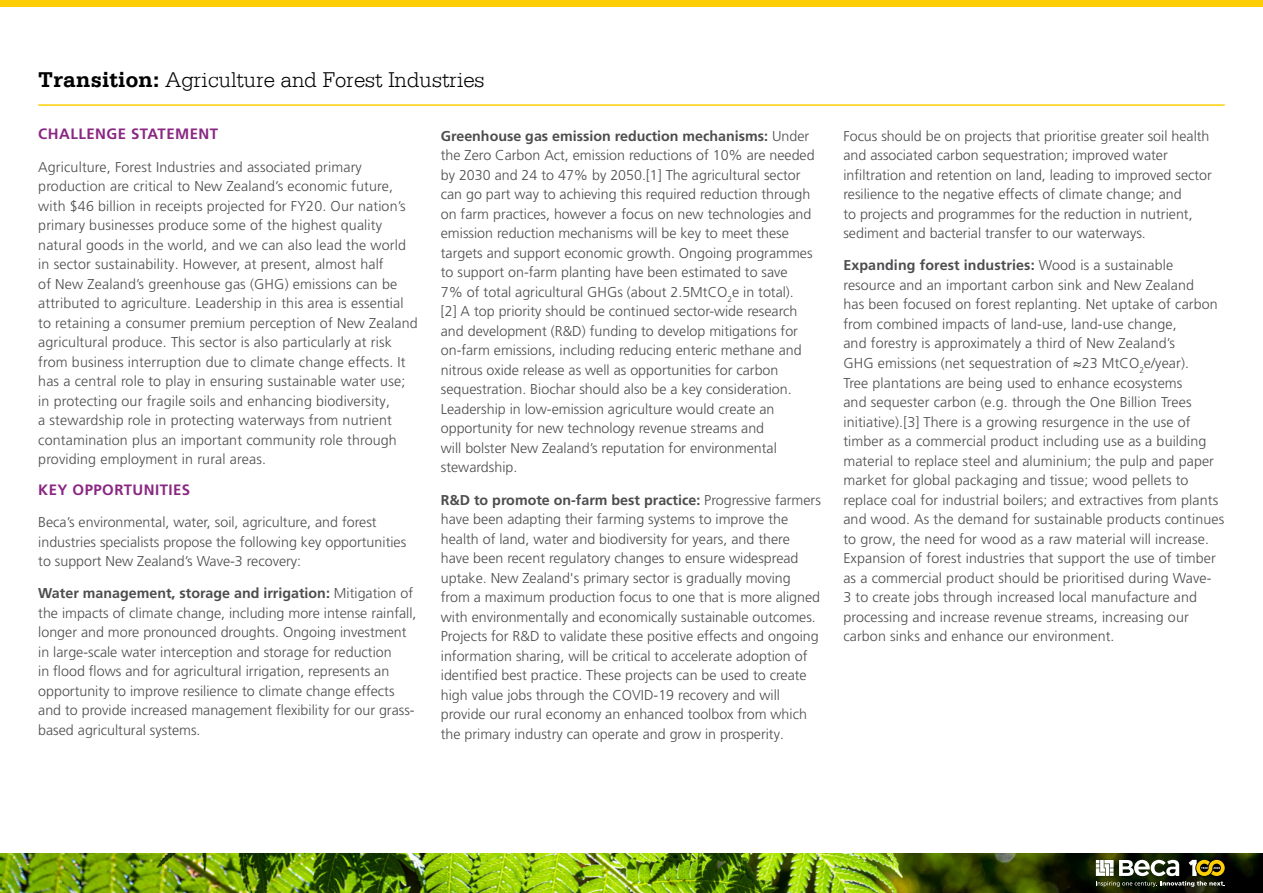
<style>
.page{position:relative;width:1263px;height:893px;background:#fff}
.page>*{position:absolute;margin:0;border:0;box-sizing:border-box;transform-origin:0 0}
.t1{font:300 22.5px "Serifa";color:#000}
.t2{font:700 15px "Frutiger LT Pro";letter-spacing:.03em;color:#8a2783}
.t3{font:300 14.25px/19.5px "Frutiger LT Pro";color:#4d4d4f}
.s1{font-weight:700}
</style>
<div class="page">
<img style="left:0;top:854px;width:1263px;height:39px">
<div style="left:0;top:0;width:1263px;height:6px;background:#ffcd03"></div>
<svg style="left:1096px;top:860px;width:129px;height:27px"></svg>
<hr style="left:38px;top:104px;width:1187px;height:2px;background:#ffcd03">
<h1 class="t1" style="left:38px;top:67px;width:448px"><span class="s1">Transition:</span> Agriculture and Forest Industries</h1>
<p class="t2" style="left:38px;top:125px;width:181px">CHALLENGE STATEMENT</p>
<p class="t3" style="left:38px;top:157px;width:381px">Agriculture, Forest Industries and associated primary production are critical to New Zealand’s economic future, with $46 billion in receipts projected for FY20. Our nation’s primary businesses produce some of the highest quality natural goods in the world, and we can also lead the world in sector sustainability. However, at present, almost half<br>of New Zealand’s greenhouse gas (GHG) emissions can be attributed to agriculture. Leadership in this area is essential to retaining a consumer premium perception of New Zealand agricultural produce. This sector is also particularly at risk from business interruption due to climate change effects. It has a central role to play in ensuring sustainable water use; in protecting our fragile soils and enhancing biodiversity,<br>a stewardship role in protecting waterways from nutrient contamination plus an important community role through providing employment in rural areas.</p>
<p class="t2" style="left:38px;top:481px;width:153px">KEY OPPORTUNITIES</p>
<p class="t3" style="left:38px;top:513px;width:369px">Beca’s environmental, water, soil, agriculture, and forest industries specialists propose the following key opportunities to support New Zealand’s Wave-3 recovery:</p>
<p class="t3" style="left:38px;top:584px;width:380px"><span class="s1">Water management, storage and irrigation:</span> Mitigation of the impacts of climate change, including more intense rainfall, longer and more pronounced droughts. Ongoing investment in large-scale water interception and storage for reduction<br>in flood flows and for agricultural irrigation, represents an opportunity to improve resilience to climate change effects and to provide increased management flexibility for our grass&shy;based agricultural systems.</p>
<p class="t3" style="left:441px;top:126px;width:375px"><span class="s1">Greenhouse gas emission reduction mechanisms:</span> Under the Zero Carbon Act, emission reductions of 10% are needed by 2030 and 24 to 47% by 2050.[1] The agricultural sector can go part way to achieving this required reduction through on farm practices, however a focus on new technologies and emission reduction mechanisms will be key to meet these targets and support economic growth. Ongoing programmes to support on-farm planting have been estimated to save<br>7% of total agricultural GHGs (about 2.5MtCO<sub>2</sub>e in total).<br>[2] A top priority should be continued sector-wide research and development (R&amp;D) funding to develop mitigations for on-farm emissions, including reducing enteric methane and nitrous oxide release as well as opportunities for carbon sequestration. Biochar should also be a key consideration.<br>Leadership in low-emission agriculture would create an opportunity for new technology revenue streams and<br>will bolster New Zealand’s reputation for environmental stewardship.</p>
<p class="t3" style="left:441px;top:490px;width:382px"><span class="s1">R&amp;D to promote on-farm best practice:</span> Progressive farmers have been adapting their farming systems to improve the health of land, water and biodiversity for years, and there have been recent regulatory changes to ensure widespread uptake. New Zealand's primary sector is gradually moving from a maximum production focus to one that is more aligned with environmentally and economically sustainable outcomes.<br>Projects for R&amp;D to validate these positive effects and ongoing information sharing, will be critical to accelerate adoption of identified best practice. These projects can be used to create high value jobs through the COVID-19 recovery and will provide our rural economy an enhanced toolbox from which the primary industry can operate and grow in prosperity.</p>
<p class="t3" style="left:843px;top:126px;width:370px">Focus should be on projects that prioritise greater soil health and associated carbon sequestration; improved water infiltration and retention on land, leading to improved sector resilience to the negative effects of climate change; and<br>to projects and programmes for the reduction in nutrient, sediment and bacterial transfer to our waterways.</p>
<p class="t3" style="left:843px;top:256px;width:382px"><span class="s1">Expanding forest industries:</span> Wood is a sustainable resource and an important carbon sink and New Zealand<br>has been focused on forest replanting. Net uptake of carbon from combined impacts of land-use, land-use change,<br>and forestry is approximately a third of New Zealand’s<br>GHG emissions (net sequestration of ≈23 MtCO<sub>2</sub>e/year).<br>Tree plantations are being used to enhance ecosystems<br>and sequester carbon (e.g. through the One Billion Trees initiative).[3] There is a growing resurgence in the use of timber as a commercial product including use as a building material to replace steel and aluminium; the pulp and paper market for global packaging and tissue; wood pellets to replace coal for industrial boilers; and extractives from plants and wood. As the demand for sustainable products continues to grow, the need for wood as a raw material will increase.<br>Expansion of forest industries that support the use of timber as a commercial product should be prioritised during Wave-<br>3 to create jobs through increased local manufacture and processing and increase revenue streams, increasing our carbon sinks and enhance our environment.</p>
</div>
